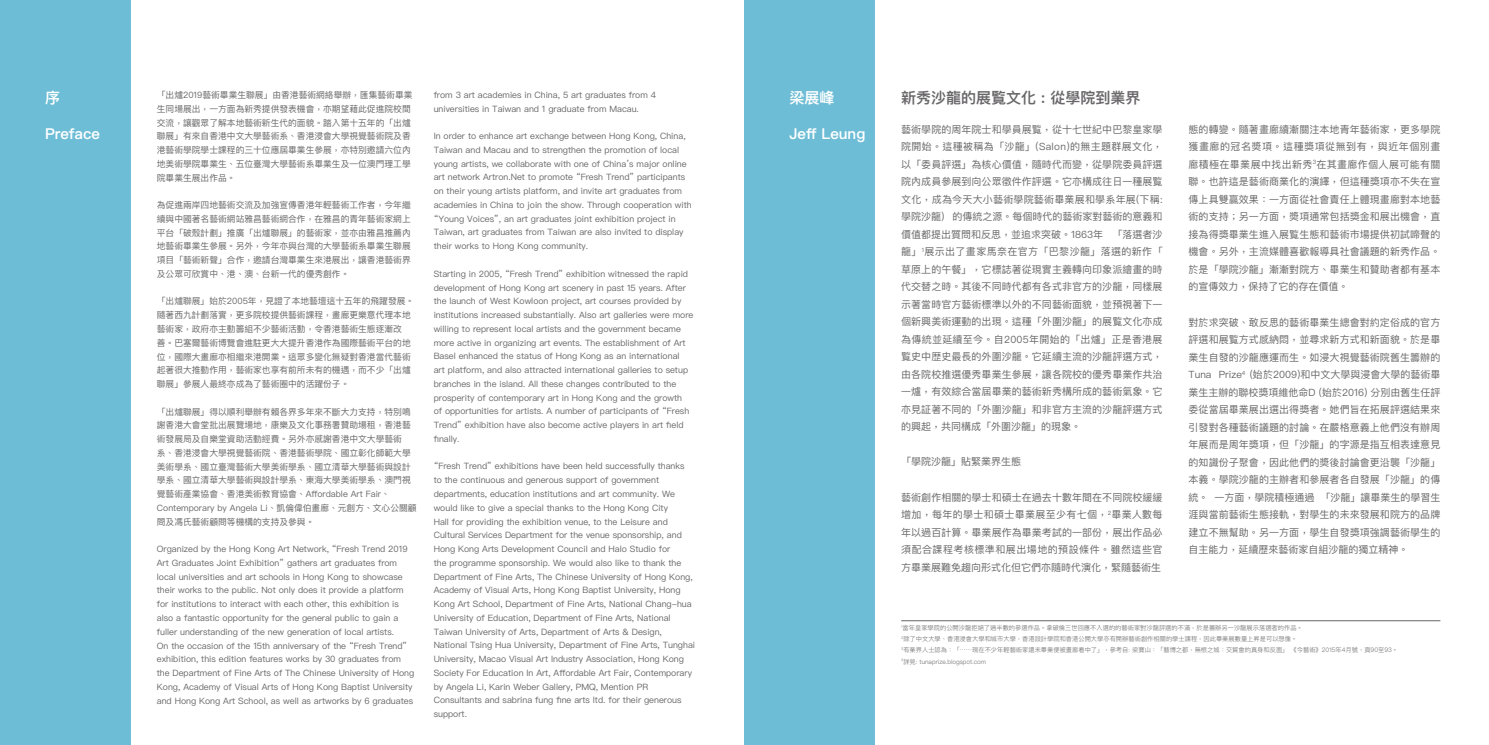
<style>
.page{position:relative;width:1489px;height:745px;background:#fff}
.page>*{position:absolute;margin:0;border:0;box-sizing:border-box;transform-origin:0 0}
.t1{font:600 15px "Ping Fang HK";color:#fff}
.t2{font:600 15px "Ping Fang HK";color:#696769}
.t3{font:10px/17.5px "Ping Fang HK";letter-spacing:.005em;color:#696769;text-align:justify}
.t4{font:8.75px/13.8px "Ping Fang HK";color:#696769}
.t5{font:300 6.25px/11.2px "Ping Fang HK";color:#696769}
</style>
<div class="page">
<div style="left:0;top:0;width:131px;height:744px;background:#6dbdd6"></div>
<div style="left:744px;top:0;width:131px;height:744px;background:#6dbdd6"></div>
<hr style="left:901px;top:620px;width:539px;height:1px;background:#696769">
<h1 class="t1" style="left:45px;top:88px;width:16px">序</h1>
<h1 class="t1" style="left:45px;top:124px;width:57px">Preface</h1>
<p class="t4" style="left:157px;top:88px;width:257px">「出爐2019藝術畢業生聯展」由香港藝術網絡舉辦，匯集藝術畢業生同場展出，一方面為新秀提供發表機會，亦期望藉此促進院校間交流，讓觀眾了解本地藝術新生代的面貌。踏入第十五年的「出爐聯展」有來自香港中文大學藝術系、香港浸會大學視覺藝術院及香港藝術學院學士課程的三十位應屆畢業生參展，亦特別邀請六位內地美術學院畢業生、五位臺灣大學藝術系畢業生及一位澳門理工學院畢業生展出作品。</p>
<p class="t4" style="left:157px;top:198px;width:255px;text-align:justify">為促進兩岸四地藝術交流及加強宣傳香港年輕藝術工作者，今年繼續與中國著名藝術網站雅昌藝術網合作，在雅昌的青年藝術家網上平台「破殼計劃」推廣「出爐聯展」的藝術家，並亦由雅昌推薦內地藝術畢業生參展。另外，今年亦與台灣的大學藝術系畢業生聯展項目「藝術新聲」合作，邀請台灣畢業生來港展出，讓香港藝術界及公眾可欣賞中、港、澳、台新一代的優秀創作。</p>
<p class="t4" style="left:157px;top:294px;width:259px">「出爐聯展」始於2005年，見證了本地藝壇這十五年的飛躍發展。隨著西九計劃落實，更多院校提供藝術課程，畫廊更樂意代理本地藝術家，政府亦主動籌組不少藝術活動，令香港藝術生態逐漸改<br>善。巴塞爾藝術博覽會進駐更大大提升香港作為國際藝術平台的地位，國際大畫廊亦相繼來港開業。這眾多變化無疑對香港當代藝術起著很大推動作用，藝術家也享有前所未有的機遇，而不少「出爐聯展」參展人最終亦成為了藝術圈中的活躍份子。</p>
<p class="t4" style="left:157px;top:404px;width:261px">「出爐聯展」得以順利舉辦有賴各界多年來不斷大力支持，特別鳴謝香港大會堂批出展覽場地，康樂及文化事務署贊助場租，香港藝術發展局及自樂堂資助活動經費。另外亦感謝香港中文大學藝術<br>系、香港浸會大學視覺藝術院、香港藝術學院、國立彰化師範大學美術學系、國立臺灣藝術大學美術學系、國立清華大學藝術與設計學系、國立清華大學藝術與設計學系、東海大學美術學系、澳門視覺藝術產業協會、香港美術教育協會、Affordable Art Fair、Contemporary by Angela Li、凱倫偉伯畫廊、元創方、文心公關顧問及馮氏藝術顧問等機構的支持及參與。</p>
<p class="t4" style="left:157px;top:541px;width:259px">Organized by the Hong Kong Art Network, “Fresh Trend 2019<br>Art Graduates Joint Exhibition” gathers art graduates from local universities and art schools in Hong Kong to showcase their works to the public. Not only does it provide a platform for institutions to interact with each other, this exhibition is also a fantastic opportunity for the general public to gain a fuller understanding of the new generation of local artists.<br>On the occasion of the 15th anniversary of the “Fresh Trend” exhibition, this edition features works by 30 graduates from the Department of Fine Arts of The Chinese University of Hong Kong, Academy of Visual Arts of Hong Kong Baptist University and Hong Kong Art School, as well as artworks by 6 graduates</p>
<p class="t4" style="left:433px;top:88px;width:224px">from 3 art academies in China, 5 art graduates from 4 universities in Taiwan and 1 graduate from Macau.</p>
<p class="t4" style="left:433px;top:129px;width:259px">In order to enhance art exchange between Hong Kong, China, Taiwan and Macau and to strengthen the promotion of local young artists, we collaborate with one of China’s major online art network Artron.Net to promote “Fresh Trend” participants on their young artists platform, and invite art graduates from academies in China to join the show. Through cooperation with “Young Voices”, an art graduates joint exhibition project in Taiwan, art graduates from Taiwan are also invited to display their works to Hong Kong community.</p>
<p class="t4" style="left:433px;top:266px;width:261px">Starting in 2005, “Fresh Trend” exhibition witnessed the rapid development of Hong Kong art scenery in past 15 years. After the launch of West Kowloon project, art courses provided by institutions increased substantially. Also art galleries were more willing to represent local artists and the government became more active in organizing art events. The establishment of Art Basel enhanced the status of Hong Kong as an international<br>art platform, and also attracted international galleries to setup branches in the island. All these changes contributed to the prosperity of contemporary art in Hong Kong and the growth<br>of opportunities for artists. A number of participants of “Fresh Trend” exhibition have also become active players in art field finally.</p>
<p class="t4" style="left:433px;top:459px;width:263px">“Fresh Trend” exhibitions have been held successfully thanks<br>to the continuous and generous support of government departments, education institutions and art community. We would like to give a special thanks to the Hong Kong City<br>Hall for providing the exhibition venue, to the Leisure and Cultural Services Department for the venue sponsorship, and Hong Kong Arts Development Council and Halo Studio for<br>the programme sponsorship. We would also like to thank the Department of Fine Arts, The Chinese University of Hong Kong, Academy of Visual Arts, Hong Kong Baptist University, Hong Kong Art School, Department of Fine Arts, National Chang-hua University of Education, Department of Fine Arts, National Taiwan University of Arts, Department of Arts &amp; Design, National Tsing Hua University, Department of Fine Arts, Tunghai University, Macao Visual Art Industry Association, Hong Kong Society For Education In Art, Affordable Art Fair, Contemporary by Angela Li, Karin Weber Gallery, PMQ, Mention PR Consultants and sabrina fung fine arts ltd. for their generous support.</p>
<h1 class="t1" style="left:789px;top:88px;width:46px">梁展峰</h1>
<h1 class="t1" style="left:789px;top:124px;width:77px">Jeff Leung</h1>
<h1 class="t2" style="left:901px;top:88px;width:241px">新秀沙龍的展覧文化 : 從學院到業界</h1>
<p class="t3" style="left:901px;top:120px;width:263px">藝術學院的周年院士和學員展覧，從十七世紀中巴黎皇家學院開始。這種被稱為「沙龍」(Salon)的無主題群展文化，以「委員評選」為核心價值，隨時代而變，從學院委員評選院內成員參展到向公眾徵件作評選。它亦構成往日一種展覧文化，成為今天大小藝術學院藝術畢業展和學系年展(下稱:學院沙龍) 的傳統之源。每個時代的藝術家對藝術的意義和價值都提出質問和反思，並追求突破。1863年 「落選者沙龍」<sup>1</sup>展示出了畫家馬奈在官方「巴黎沙龍」落選的新作「草原上的午餐」，它標誌著從現實主義轉向印象派繪畫的時代交替之時。其後不同時代都有各式非官方的沙龍，同樣展示著當時官方藝術標準以外的不同藝術面貌，並預視著下一個新興美術運動的出現。這種「外圍沙龍」的展覧文化亦成為傳統並延續至今。自2005年開始的「出爐」正是香港展覧史中歴史最長的外圍沙龍。它延續主流的沙龍評選方式，由各院校推選優秀畢業生參展，讓各院校的優秀畢業作共治一爐，有效綜合當屆畢業的藝術新秀構所成的藝術氣象。它亦見証著不同的「外圍沙龍」和非官方主流的沙龍評選方式的興起，共同構成「外圍沙龍」的現象。</p>
<p class="t3" style="left:901px;top:452px;width:121px">「學院沙龍」貼緊業界生態</p>
<p class="t3" style="left:901px;top:487px;width:263px">藝術創作相關的學士和碩士在過去十數年間在不同院校緩緩增加，每年的學士和碩士畢業展至少有七個，<sup>2</sup>畢業人數每年以過百計算。畢業展作為畢業考試的一部份，展出作品必須配合課程考核標準和展出場地的預設條件。雖然這些官方畢業展難免趨向形式化但它們亦隨時代演化，緊隨藝術生</p>
<p class="t3" style="left:1188px;top:120px;width:253px">態的轉變。隨著畫廊續漸關注本地青年藝術家，更多學院獲畫廊的冠名奬項。這種獎項從無到有，與近年個別畫廊積極在畢業展中找出新秀<sup>3</sup>在其畫廊作個人展可能有關聯。也許這是藝術商業化的演繹，但這種獎項亦不失在宣傳上具雙贏效果：一方面從社會責任上體現畫廊對本地藝術的支持；另一方面，奬項通常包括獎金和展出機會，直接為得獎畢業生進入展覧生態和藝術市場提供初試啼聲的機會。另外，主流媒體喜歡報導具社會議題的新秀作品。於是「學院沙龍」漸漸對院方、畢業生和贊助者都有基本的宣傳效力，保持了它的存在價值。</p>
<p class="t3" style="left:1188px;top:313px;width:253px">對於求突破、敢反思的藝術畢業生總會對約定俗成的官方評選和展覧方式感納悶，並尋求新方式和新面貌。於是畢業生自發的沙龍應運而生。如浸大視覺藝術院舊生籌辦的Tuna Prize<sup>4</sup> (始於2009)和中文大學與浸會大學的藝術畢業生主辦的聯校獎項維他命D (始於2016) 分別由舊生任評委從當屆畢業展出選出得獎者。她們旨在拓展評選結果來引發對各種藝術議題的討論。在嚴格意義上他們沒有辦周年展而是周年獎項，但「沙龍」的字源是指互相表達意見的知識份子聚會，因此他們的奬後討論會更沿襲「沙龍」本義。學院沙龍的主辦者和參展者各自發展「沙龍」的傳統。 一方面，學院積極通過 「沙龍」讓畢業生的學習生涯與當前藝術生態接軌，對學生的未來發展和院方的品牌建立不無幫助。另一方面，學生自發獎項強調藝術學生的自主能力，延續歷來藝術家自組沙龍的獨立精神。</p>
<p class="t5" style="left:901px;top:621px;width:498px"><sup>1</sup>當年皇家學院的公開沙龍拒絕了過半數的參選作品。拿破倫三世回應不入選的的藝術家對沙龍評選的不滿，於是籌辦另一沙龍展示落選者的作品。<br><sup>2</sup>除了中文大學、香港浸會大學和城市大學，香港設計學院和香港公開大學亦有開辦藝術創作相關的學士課程，因此畢業展數量上昇是可以想像。<br><sup>3</sup>有業界人士認為：「⋯⋯現在不少年輕藝術家還未畢業便被畫廊看中了」，參考自: 梁寶山：「藝博之都，無根之城：交貿會的真身和反面」 《今藝術》2015年4月號，頁90至93。<sup>4</sup>詳見: tunaprize.blogspot.com</p>
</div>
